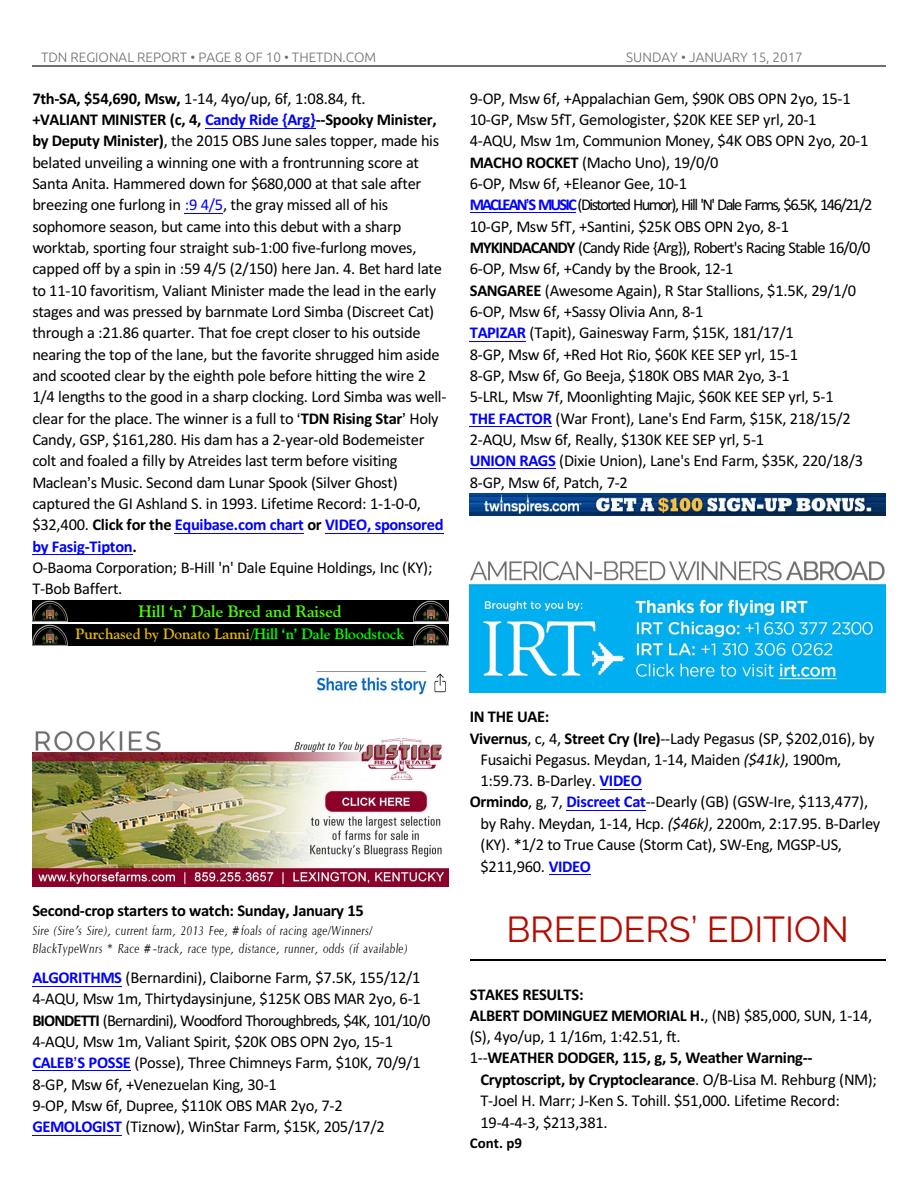
<style>
.page{position:relative;width:918px;height:1188px;background:#fff}
.page>*{position:absolute;margin:0;border:0;box-sizing:border-box;transform-origin:0 0}
.t1{font:36px "Raleway";color:#b30d00}
.t2{font:16.5px/21.3px "Calibri";letter-spacing:-.02em;color:#000}
.t3{font:700 16.5px/21.3px "Calibri";letter-spacing:-.02em;color:#000}
.t4{font:700 16.5px "Goudy Old Style BT";color:#4dfc00}
.t5{font:700 15px "Goudy Old Style BT";color:#e3b808}
.t6{font:700 15px "Calibri";letter-spacing:.005em;color:#000}
.t7{font:italic 13.5px/17.7px "Optane Compact";letter-spacing:.015em;color:#000}
.t8{font:300 13.5px "Ubuntu";color:#6e6e6e}
.s1{font-weight:700}
.s2{font-weight:700;color:#00f}
.s3{color:#00f}
.s4{color:#0f0}
.s5{font-style:italic}
.s6{font-weight:400}
</style>
<div class="page">
<hr style="left:32px;top:66px;width:853px;height:1px;background:#6e6e6e">
<img style="left:32px;top:731px;width:416px;height:156px">
<img style="left:470px;top:561px;width:416px;height:132px">
<hr style="left:470px;top:959px;width:415px;height:2px;background:#000">
<hr style="left:205px;top:128px;width:111px;height:1px;background:#00f">
<hr style="left:185px;top:213px;width:38px;height:1px;background:#00f">
<hr style="left:175px;top:533px;width:129px;height:1px;background:#00f">
<hr style="left:325px;top:533px;width:118px;height:1px;background:#00f">
<hr style="left:32px;top:554px;width:100px;height:1px;background:#00f">
<hr style="left:32px;top:986px;width:90px;height:1px;background:#00f">
<hr style="left:32px;top:1070px;width:99px;height:1px;background:#00f">
<hr style="left:32px;top:1135px;width:90px;height:1px;background:#00f">
<hr style="left:470px;top:212px;width:105px;height:1px;background:#00f">
<hr style="left:470px;top:341px;width:56px;height:1px;background:#00f">
<hr style="left:470px;top:426px;width:82px;height:1px;background:#00f">
<hr style="left:470px;top:468px;width:86px;height:1px;background:#00f">
<hr style="left:600px;top:789px;width:42px;height:1px;background:#00f">
<hr style="left:567px;top:810px;width:79px;height:1px;background:#00f">
<hr style="left:549px;top:874px;width:42px;height:1px;background:#00f">
<div style="left:32px;top:600px;width:416px;height:22px;background:#000"></div>
<img style="left:32px;top:601px;width:36px;height:21px">
<img style="left:413px;top:601px;width:35px;height:21px">
<div style="left:32px;top:624px;width:416px;height:22px;background:#000"></div>
<img style="left:32px;top:625px;width:36px;height:20px">
<img style="left:413px;top:625px;width:35px;height:20px">
<img style="left:315px;top:673px;width:131px;height:22px">
<hr style="left:62px;top:694px;width:345px;height:2px;background:#fff">
<img style="left:470px;top:494px;width:416px;height:21px">
<p class="t8" style="left:41px;top:51px;width:337px">TDN REGIONAL REPORT • PAGE 8 OF 10 • THETDN.COM</p>
<p class="t8" style="left:626px;top:51px;width:178px">SUNDAY • JANUARY 15, 2017</p>
<p class="t2" style="left:32px;top:89px;width:416px"><span class="s1">7th-SA, $54,690, Msw,</span> 1-14, 4yo/up, 6f, 1:08.84, ft.<br><span class="s1">+VALIANT MINISTER (c, 4,</span> <span class="s2">Candy Ride {Arg}</span><span class="s1">--Spooky Minister, by Deputy Minister)</span>, the 2015 OBS June sales topper, made his belated unveiling a winning one with a frontrunning score at Santa Anita. Hammered down for $680,000 at that sale after breezing one furlong in <span class="s3">:9 4/5</span>, the gray missed all of his sophomore season, but came into this debut with a sharp worktab, sporting four straight sub-1:00 five-furlong moves, capped off by a spin in :59 4/5 (2/150) here Jan. 4. Bet hard late to 11-10 favoritism, Valiant Minister made the lead in the early stages and was pressed by barnmate Lord Simba (Discreet Cat) through a :21.86 quarter. That foe crept closer to his outside nearing the top of the lane, but the favorite shrugged him aside and scooted clear by the eighth pole before hitting the wire 2<br>1/4 lengths to the good in a sharp clocking. Lord Simba was well&shy;clear for the place. The winner is a full to <span class="s1">TDN Rising Star</span> Holy Candy, GSP, $161,280. His dam has a 2-year-old Bodemeister colt and foaled a filly by Atreides last term before visiting Maclean s Music. Second dam Lunar Spook (Silver Ghost) captured the GI Ashland S. in 1993. Lifetime Record: 1-1-0-0, $32,400. <span class="s1">Click for the</span> <span class="s2">Equibase.com chart</span> <span class="s1">or</span> <span class="s2">VIDEO, sponsored by Fasig-Tipton</span><span class="s1">.<br></span>O-Baoma Corporation; B-Hill 'n' Dale Equine Holdings, Inc (KY); T-Bob Baffert.</p>
<p class="t4" style="left:138px;top:604px;width:205px">Hill ‘n’ Dale Bred and Raised</p>
<p class="t5" style="left:75px;top:628px;width:331px">Purchased by Donato Lanni<span class="s4">/Hill ‘n’ Dale Bloodstock</span></p>
<p class="t2" style="left:470px;top:89px;width:404px">9-OP, Msw 6f, +Appalachian Gem, $90K OBS OPN 2yo, 15-1<br>10-GP, Msw 5fT, Gemologister, $20K KEE SEP yrl, 20-1<br>4-AQU, Msw 1m, Communion Money, $4K OBS OPN 2yo, 20-1<br><span class="s1">MACHO ROCKET</span> (Macho Uno), 19/0/0<br>6-OP, Msw 6f, +Eleanor Gee, 10-1<br><span class="s2">MACLEANS MUSIC</span>(Distorted Humor), Hill 'N' Dale Farms, $6.5K, 146/21/2<br>10-GP, Msw 5fT, +Santini, $25K OBS OPN 2yo, 8-1<br><span class="s1">MYKINDACANDY</span> (Candy Ride {Arg}), Robert's Racing Stable 16/0/0<br>6-OP, Msw 6f, +Candy by the Brook, 12-1<br><span class="s1">SANGAREE</span> (Awesome Again), R Star Stallions, $1.5K, 29/1/0<br>6-OP, Msw 6f, +Sassy Olivia Ann, 8-1<br><span class="s2">TAPIZAR</span> (Tapit), Gainesway Farm, $15K, 181/17/1<br>8-GP, Msw 6f, +Red Hot Rio, $60K KEE SEP yrl, 15-1<br>8-GP, Msw 6f, Go Beeja, $180K OBS MAR 2yo, 3-1<br>5-LRL, Msw 7f, Moonlighting Majic, $60K KEE SEP yrl, 5-1<br><span class="s2">THE FACTOR</span> (War Front), Lane's End Farm, $15K, 218/15/2<br>2-AQU, Msw 6f, Really, $130K KEE SEP yrl, 5-1<br><span class="s2">UNION RAGS</span> (Dixie Union), Lane's End Farm, $35K, 220/18/3<br>8-GP, Msw 6f, Patch, 7-2</p>
<p class="t3" style="left:32px;top:901px;width:333px">Second-crop starters to watch: Sunday, January 15</p>
<p class="t7" style="left:32px;top:922px;width:377px">Sire (Sire’s Sire), current farm, 2013 Fee, #foals of racing age/Winners/<br>BlackTypeWnrs * Race #-track, race type, distance, runner, odds (if available)</p>
<p class="t2" style="left:32px;top:968px;width:400px"><span class="s2">ALGORITHMS</span> (Bernardini), Claiborne Farm, $7.5K, 155/12/1<br>4-AQU, Msw 1m, Thirtydaysinjune, $125K OBS MAR 2yo, 6-1<br><span class="s1">BIONDETTI</span> (Bernardini), Woodford Thoroughbreds, $4K, 101/10/0<br>4-AQU, Msw 1m, Valiant Spirit, $20K OBS OPN 2yo, 15-1<br><span class="s2">CALEB S POSSE</span> (Posse), Three Chimneys Farm, $10K, 70/9/1<br>8-GP, Msw 6f, +Venezuelan King, 30-1<br>9-OP, Msw 6f, Dupree, $110K OBS MAR 2yo, 7-2<br><span class="s2">GEMOLOGIST</span> (Tiznow), WinStar Farm, $15K, 205/17/2</p>
<p class="t3" style="left:470px;top:707px;width:81px">IN THE UAE:</p>
<p class="t2" style="left:470px;top:729px;width:406px"><span class="s1">Vivernus</span>, c, 4, <span class="s1">Street Cry (Ire)</span>--Lady Pegasus (SP, $202,016), by</p>
<p class="t2" style="left:481px;top:750px;width:362px">Fusaichi Pegasus. Meydan, 1-14, Maiden <span class="s5">($41k)</span>, 1900m,</p>
<p class="t2" style="left:481px;top:771px;width:163px">1:59.73. B-Darley. <span class="s2">VIDEO</span></p>
<p class="t2" style="left:470px;top:793px;width:400px"><span class="s1">Ormindo</span>, g, 7, <span class="s2">Discreet Cat</span>--Dearly (GB) (GSW-Ire, $113,477),</p>
<p class="t2" style="left:481px;top:814px;width:401px">by Rahy. Meydan, 1-14, Hcp. <span class="s5">($46k)</span>, 2200m, 2:17.95. B-Darley</p>
<p class="t2" style="left:481px;top:835px;width:363px">(KY). *1/2 to True Cause (Storm Cat), SW-Eng, MGSP-US,</p>
<p class="t2" style="left:481px;top:857px;width:112px">$211,960. <span class="s2">VIDEO</span></p>
<h1 class="t1" style="left:506px;top:908px;width:344px">BREEDERS’ EDITION</h1>
<p class="t3" style="left:470px;top:985px;width:404px">STAKES RESULTS:<br>ALBERT DOMINGUEZ MEMORIAL H.<span class="s6">, (NB) $85,000, SUN, 1-14, (S), 4yo/up, 1 1/16m, 1:42.51, ft.<br>1--</span>WEATHER DODGER, 115, g, 5, Weather Warning--</p>
<p class="t2" style="left:481px;top:1070px;width:398px"><span class="s1">Cryptoscript, by Cryptoclearance</span>. O/B-Lisa M. Rehburg (NM);<br>T-Joel H. Marr; J-Ken S. Tohill. $51,000. Lifetime Record:<br>19-4-4-3, $213,381.</p>
<p class="t6" style="left:470px;top:1137px;width:54px">Cont. p9</p>
</div>
